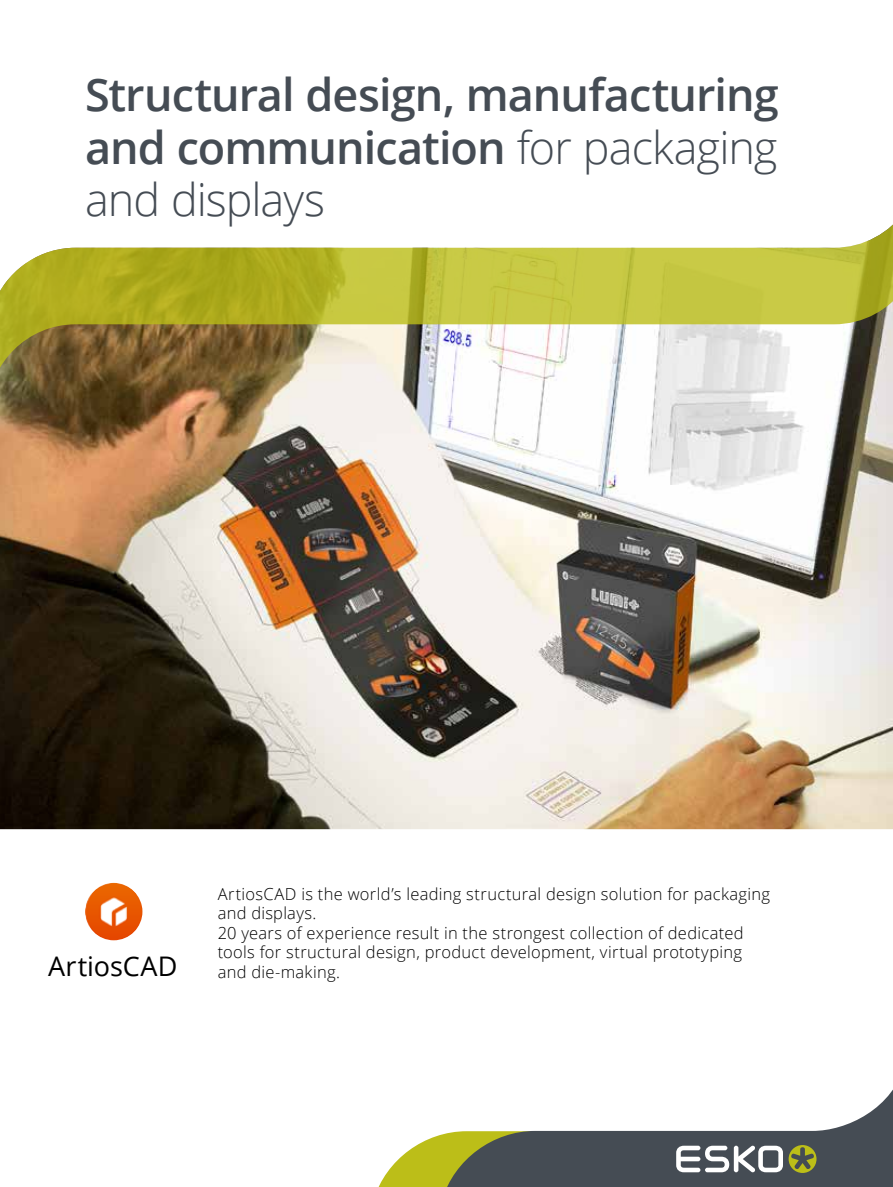
<style>
.page{position:relative;width:893px;height:1187px;background:#fff}
.page>*{position:absolute;margin:0;border:0;box-sizing:border-box;transform-origin:0 0}
.t1{font:600 45px/52.5px "Open Sans";letter-spacing:-.02em;color:#454c54;text-align:justify}
.t2{font:27px "Open Sans";letter-spacing:.005em;color:#000}
.t3{font:300 16.5px/19.5px "Open Sans";letter-spacing:.015em;color:#000}
.s1{font-weight:300}
</style>
<div class="page">
<svg style="left:379px;top:1134px;width:63px;height:52px"></svg>
<svg style="left:442px;top:1089px;width:451px;height:97px;fill:#454c54"></svg>
<img style="left:0;top:410px;width:893px;height:419px">
<svg style="left:789px;top:1144px;width:27px;height:28px"></svg>
<svg style="left:676px;top:1145px;width:107px;height:27px"></svg>
<svg style="left:0;top:224px;width:893px;height:186px"></svg>
<img style="left:85px;top:882px;width:57px;height:58px;border-radius:29px">
<h1 class="t1" style="left:85px;top:67px;width:695px">Structural design, manufacturing and communication <span class="s1">for packaging and displays</span></h1>
<h2 class="t2" style="left:48px;top:948px;width:131px">ArtiosCAD</h2>
<p class="t3" style="left:218px;top:883px;width:554px">ArtiosCAD is the world’s leading structural design solution for packaging and displays.<br>20 years of experience result in the strongest collection of dedicated tools for structural design, product development, virtual prototyping and die-making.</p>
</div>
